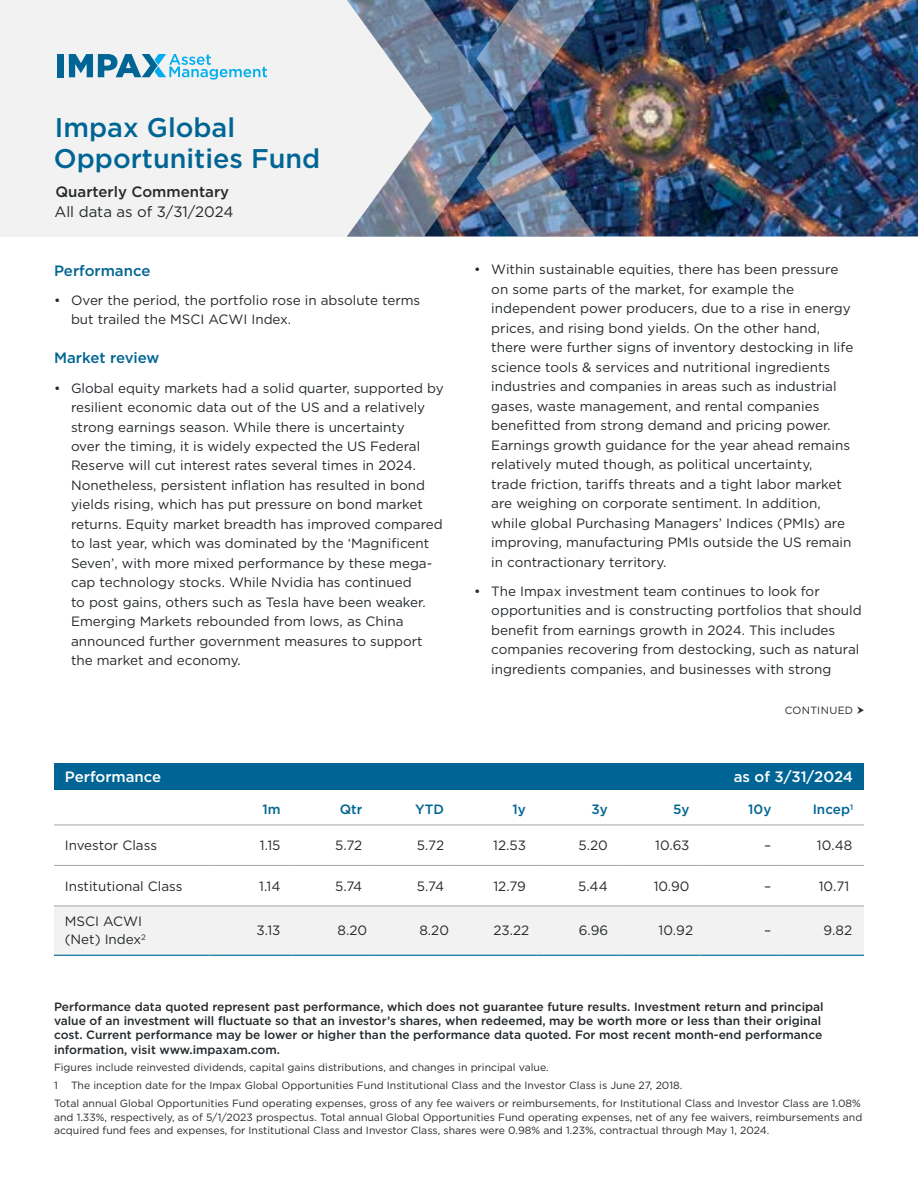
<style>
.page{position:relative;width:918px;height:1188px;background:#fff}
.page>*{position:absolute;margin:0;border:0;box-sizing:border-box;transform-origin:0 0}
.t1{font:500 27px/31.5px "Gotham";color:#006594}
.t2{font:500 15px "Gotham";color:#fff}
.t3{font:500 15px "Gotham";color:#006594}
.t4{font:15px "Gotham";color:#25292c}
.t5{font:500 15px "Gotham";color:#25292c}
.t6{font:13.5px/19.5px "Gotham";color:#25292c}
.t7{font:500 13.5px "Gotham";color:#006594}
.t8{font:500 12px/14.2px "Gotham";color:#25292c}
.t9{font:10.5px/17.7px "Gotham";color:#25292c}
.t10{font:10.5px "Gotham";letter-spacing:.025em;color:#25292c}
</style>
<div class="page">
<div style="left:0;top:0;width:459px;height:237px;background:#f1f2f1"></div>
<div style="left:54px;top:764px;width:810px;height:26px;background:#006594"></div>
<div style="left:54px;top:907px;width:810px;height:48px;background:#f1f2f1"></div>
<hr style="left:54px;top:825px;width:156px;height:1px;background:#a5a8a9">
<hr style="left:210px;top:825px;width:81px;height:1px;background:#a5a8a9">
<hr style="left:291px;top:825px;width:82px;height:1px;background:#a5a8a9">
<hr style="left:373px;top:825px;width:82px;height:1px;background:#a5a8a9">
<hr style="left:455px;top:825px;width:82px;height:1px;background:#a5a8a9">
<hr style="left:537px;top:825px;width:82px;height:1px;background:#a5a8a9">
<hr style="left:619px;top:825px;width:81px;height:1px;background:#a5a8a9">
<hr style="left:700px;top:825px;width:82px;height:1px;background:#a5a8a9">
<hr style="left:782px;top:825px;width:82px;height:1px;background:#a5a8a9">
<hr style="left:54px;top:865px;width:156px;height:1px;background:#a5a8a9">
<hr style="left:210px;top:865px;width:81px;height:1px;background:#a5a8a9">
<hr style="left:291px;top:865px;width:82px;height:1px;background:#a5a8a9">
<hr style="left:373px;top:865px;width:82px;height:1px;background:#a5a8a9">
<hr style="left:455px;top:865px;width:82px;height:1px;background:#a5a8a9">
<hr style="left:537px;top:865px;width:82px;height:1px;background:#a5a8a9">
<hr style="left:619px;top:865px;width:81px;height:1px;background:#a5a8a9">
<hr style="left:700px;top:865px;width:82px;height:1px;background:#a5a8a9">
<hr style="left:782px;top:865px;width:82px;height:1px;background:#a5a8a9">
<hr style="left:54px;top:906px;width:156px;height:1px;background:#a5a8a9">
<hr style="left:210px;top:906px;width:81px;height:1px;background:#a5a8a9">
<hr style="left:291px;top:906px;width:82px;height:1px;background:#a5a8a9">
<hr style="left:373px;top:906px;width:82px;height:1px;background:#a5a8a9">
<hr style="left:455px;top:906px;width:82px;height:1px;background:#a5a8a9">
<hr style="left:537px;top:906px;width:82px;height:1px;background:#a5a8a9">
<hr style="left:619px;top:906px;width:81px;height:1px;background:#a5a8a9">
<hr style="left:700px;top:906px;width:82px;height:1px;background:#a5a8a9">
<hr style="left:782px;top:906px;width:82px;height:1px;background:#a5a8a9">
<hr style="left:54px;top:955px;width:156px;height:1px;background:#006594">
<hr style="left:210px;top:955px;width:81px;height:1px;background:#006594">
<hr style="left:291px;top:955px;width:82px;height:1px;background:#006594">
<hr style="left:373px;top:955px;width:82px;height:1px;background:#006594">
<hr style="left:455px;top:955px;width:82px;height:1px;background:#006594">
<hr style="left:537px;top:955px;width:82px;height:1px;background:#006594">
<hr style="left:619px;top:955px;width:81px;height:1px;background:#006594">
<hr style="left:700px;top:955px;width:82px;height:1px;background:#006594">
<hr style="left:782px;top:955px;width:82px;height:1px;background:#006594">
<img style="left:596px;top:0;width:322px;height:237px">
<div style="left:58px;top:54px;width:6px;height:23px;background:#006594"></div>
<svg style="left:69px;top:54px;width:198px;height:26px"></svg>
<img style="left:347px;top:0;width:249px;height:237px">
<h1 class="t1" style="left:54px;top:111px;width:268px">Impax Global<br>Opportunities Fund</h1>
<p class="t5" style="left:55px;top:182px;width:175px">Quarterly Commentary</p>
<p class="t4" style="left:54px;top:202px;width:181px">All data as of 3/31/2024</p>
<p class="t3" style="left:54px;top:260px;width:98px">Performance</p>
<p class="t6" style="left:71px;top:290px;width:351px;text-indent:-17px">• Over the period, the portfolio rose in absolute terms but trailed the MSCI ACWI Index.</p>
<p class="t3" style="left:54px;top:348px;width:107px">Market review</p>
<p class="t6" style="left:71px;top:378px;width:374px;text-indent:-17px">• Global equity markets had a solid quarter, supported by resilient economic data out of the US and a relatively strong earnings season. While there is uncertainty<br>over the timing, it is widely expected the US Federal Reserve will cut interest rates several times in 2024.<br>Nonetheless, persistent inflation has resulted in bond yields rising, which has put pressure on bond market returns. Equity market breadth has improved compared to last year, which was dominated by the ‘Magnificent Seven’, with more mixed performance by these mega&shy;cap technology stocks. While Nvidia has continued<br>to post gains, others such as Tesla have been weaker.<br>Emerging Markets rebounded from lows, as China announced further government measures to support the market and economy.</p>
<p class="t6" style="left:491px;top:259px;width:364px;text-indent:-17px">• Within sustainable equities, there has been pressure on some parts of the market, for example the independent power producers, due to a rise in energy prices, and rising bond yields. On the other hand, there were further signs of inventory destocking in life science tools &amp; services and nutritional ingredients industries and companies in areas such as industrial gases, waste management, and rental companies benefitted from strong demand and pricing power.<br>Earnings growth guidance for the year ahead remains relatively muted though, as political uncertainty,<br>trade friction, tariffs threats and a tight labor market are weighing on corporate sentiment. In addition, while global Purchasing Managers’ Indices (PMIs) are improving, manufacturing PMIs outside the US remain in contractionary territory.</p>
<p class="t6" style="left:491px;top:581px;width:372px;text-indent:-17px">• The Impax investment team continues to look for opportunities and is constructing portfolios that should benefit from earnings growth in 2024. This includes companies recovering from destocking, such as natural ingredients companies, and businesses with strong</p>
<p class="t10" style="left:785px;top:703px;width:70px">CONTINUED</p>
<p class="t2" style="left:65px;top:767px;width:98px">Performance</p>
<p class="t2" style="left:734px;top:767px;width:121px">as of 3/31/2024</p>
<p class="t7" style="left:262px;top:801px;width:20px">1m</p>
<p class="t7" style="left:340px;top:801px;width:24px">Qtr</p>
<p class="t7" style="left:415px;top:801px;width:30px">YTD</p>
<p class="t7" style="left:513px;top:801px;width:15px">1y</p>
<p class="t7" style="left:591px;top:801px;width:18px">3y</p>
<p class="t7" style="left:673px;top:801px;width:18px">5y</p>
<p class="t7" style="left:748px;top:801px;width:25px">10y</p>
<p class="t7" style="left:813px;top:801px;width:42px">Incep<sup>1</sup></p>
<p class="t6" style="left:65px;top:835px;width:94px">Investor Class</p>
<p class="t6" style="left:260px;top:835px;width:22px">1.15</p>
<p class="t6" style="left:335px;top:835px;width:29px">5.72</p>
<p class="t6" style="left:417px;top:835px;width:29px">5.72</p>
<p class="t6" style="left:493px;top:835px;width:34px">12.53</p>
<p class="t6" style="left:578px;top:835px;width:31px">5.20</p>
<p class="t6" style="left:655px;top:835px;width:36px">10.63</p>
<p class="t6" style="left:764px;top:835px;width:9px">–</p>
<p class="t6" style="left:817px;top:835px;width:37px">10.48</p>
<p class="t6" style="left:65px;top:876px;width:119px">Institutional Class</p>
<p class="t6" style="left:259px;top:876px;width:23px">1.14</p>
<p class="t6" style="left:335px;top:876px;width:29px">5.74</p>
<p class="t6" style="left:417px;top:876px;width:29px">5.74</p>
<p class="t6" style="left:493px;top:876px;width:34px">12.79</p>
<p class="t6" style="left:578px;top:876px;width:31px">5.44</p>
<p class="t6" style="left:654px;top:876px;width:37px">10.90</p>
<p class="t6" style="left:764px;top:876px;width:9px">–</p>
<p class="t6" style="left:819px;top:876px;width:32px">10.71</p>
<p class="t6" style="left:65px;top:912px;width:83px;line-height:18px">MSCI ACWI (Net) Index<sup>2</sup></p>
<p class="t6" style="left:257px;top:921px;width:26px">3.13</p>
<p class="t6" style="left:338px;top:921px;width:31px">8.20</p>
<p class="t6" style="left:419px;top:921px;width:31px">8.20</p>
<p class="t6" style="left:493px;top:921px;width:37px">23.22</p>
<p class="t6" style="left:579px;top:921px;width:31px">6.96</p>
<p class="t6" style="left:659px;top:921px;width:36px">10.92</p>
<p class="t6" style="left:764px;top:921px;width:9px">–</p>
<p class="t6" style="left:824px;top:921px;width:30px">9.82</p>
<p class="t8" style="left:54px;top:999px;width:771px">Performance data quoted represent past performance, which does not guarantee future results. Investment return and principal value of an investment will fluctuate so that an investor’s shares, when redeemed, may be worth more or less than their original cost. Current performance may be lower or higher than the performance data quoted. For most recent month‑end performance information, visit www.impaxam.com.</p>
<p class="t9" style="left:54px;top:1059px;width:496px">Figures include reinvested dividends, capital gains distributions, and changes in principal value.<br>1</p>
<p class="t9" style="left:54px;top:1076px;width:808px;text-indent:17px">The inception date for the Impax Global Opportunities Fund Institutional Class and the Investor Class is June 27, 2018.<br>Total annual Global Opportunities Fund operating expenses, gross of any fee waivers or reimbursements, for Institutional Class and Investor Class are 1.08%</p>
<p class="t9" style="left:54px;top:1110px;width:810px;line-height:13.5px">and 1.33%, respectively, as of 5/1/2023 prospectus. Total annual Global Opportunities Fund operating expenses, net of any fee waivers, reimbursements and acquired fund fees and expenses, for Institutional Class and Investor Class, shares were 0.98% and 1.23%, contractual through May 1, 2024.</p>
</div>
